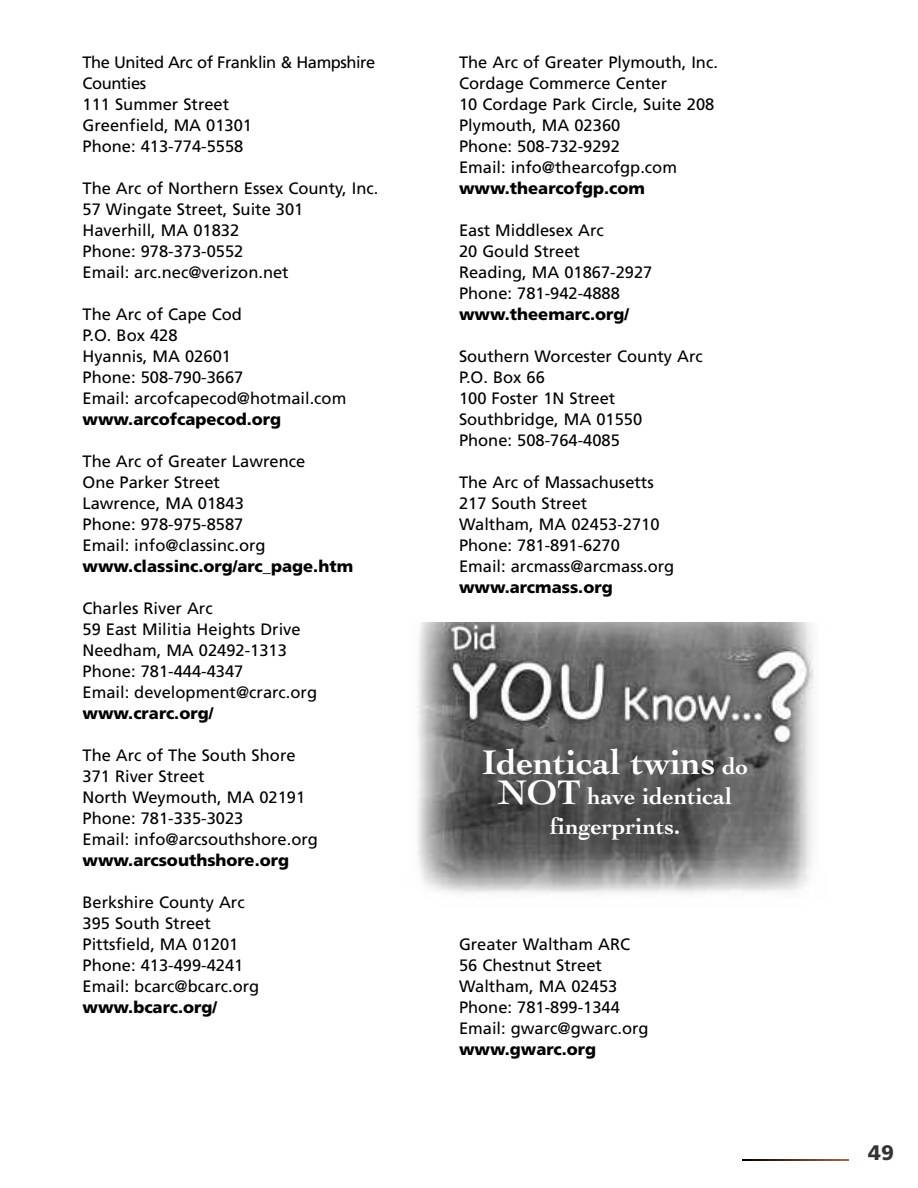
<style>
.page{position:relative;width:918px;height:1188px;background:#fff}
.page>*{position:absolute;margin:0;border:0;box-sizing:border-box;transform-origin:0 0}
.t1{font:700 36px "Cochin";color:#fff}
.t2{font:700 24px/30px "Cochin";color:#fff;text-align:center}
.t3{font:900 21px "Frutiger";color:#333}
.t4{font:16.5px/21px "Frutiger";color:#000}
.t5{font:900 16.5px "Frutiger";color:#000}
.s1{font-size:24px}
.s2{font-size:36px}
</style>
<div class="page">
<svg style="left:742px;top:1159px;width:107px;height:2px"></svg>
<img style="left:417px;top:622px;width:398px;height:271px">
<p class="t4" style="left:82px;top:53px;width:294px">The United Arc of Franklin &amp; Hampshire<br>Counties<br>111 Summer Street<br>Greenfield, MA 01301<br>Phone: 413-774-5558</p>
<p class="t4" style="left:82px;top:179px;width:297px">The Arc of Northern Essex County, Inc.<br>57 Wingate Street, Suite 301<br>Haverhill, MA 01832<br>Phone: 978-373-0552<br>Email: arc.nec@verizon.net</p>
<p class="t4" style="left:82px;top:305px;width:265px">The Arc of Cape Cod<br>P.O. Box 428<br>Hyannis, MA 02601<br>Phone: 508-790-3667<br>Email: arcofcapecod@hotmail.com</p>
<p class="t5" style="left:82px;top:412px;width:200px">www.arcofcapecod.org</p>
<p class="t4" style="left:82px;top:452px;width:224px">The Arc of Greater Lawrence<br>One Parker Street<br>Lawrence, MA 01843<br>Phone: 978-975-8587<br>Email: info@classinc.org</p>
<p class="t5" style="left:82px;top:560px;width:272px">www.classinc.org/arc_page.htm</p>
<p class="t4" style="left:82px;top:599px;width:236px">Charles River Arc<br>59 East Militia Heights Drive<br>Needham, MA 02492-1313<br>Phone: 781-444-4347<br>Email: development@crarc.org</p>
<p class="t5" style="left:82px;top:706px;width:132px">www.crarc.org/</p>
<p class="t4" style="left:82px;top:746px;width:237px">The Arc of The South Shore<br>371 River Street<br>North Weymouth, MA 02191<br>Phone: 781-335-3023<br>Email: info@arcsouthshore.org</p>
<p class="t5" style="left:82px;top:854px;width:208px">www.arcsouthshore.org</p>
<p class="t4" style="left:82px;top:893px;width:178px">Berkshire County Arc<br>395 South Street<br>Pittsfield, MA 01201<br>Phone: 413-499-4241<br>Email: bcarc@bcarc.org</p>
<p class="t5" style="left:82px;top:1000px;width:136px">www.bcarc.org/</p>
<p class="t4" style="left:459px;top:53px;width:260px">The Arc of Greater Plymouth, Inc.<br>Cordage Commerce Center<br>10 Cordage Park Circle, Suite 208<br>Plymouth, MA 02360<br>Phone: 508-732-9292<br>Email: info@thearcofgp.com</p>
<p class="t5" style="left:459px;top:182px;width:187px">www.thearcofgp.com</p>
<p class="t4" style="left:459px;top:221px;width:195px">East Middlesex Arc<br>20 Gould Street<br>Reading, MA 01867-2927<br>Phone: 781-942-4888</p>
<p class="t5" style="left:459px;top:308px;width:172px">www.theemarc.org/</p>
<p class="t4" style="left:459px;top:347px;width:245px">Southern Worcester County Arc<br>P.O. Box 66<br>100 Foster 1N Street<br>Southbridge, MA 01550<br>Phone: 508-764-4085</p>
<p class="t4" style="left:459px;top:473px;width:217px">The Arc of Massachusetts<br>217 South Street<br>Waltham, MA 02453-2710<br>Phone: 781-891-6270<br>Email: arcmass@arcmass.org</p>
<p class="t5" style="left:459px;top:580px;width:155px">www.arcmass.org</p>
<h1 class="t1" style="left:482px;top:741px;width:268px">Identical twins <span class="s1">do</span></h1>
<h2 class="t2" style="left:498px;top:781px;width:236px"><span class="s2">NOT</span> have identical fingerprints.</h2>
<p class="t4" style="left:459px;top:935px;width:191px">Greater Waltham ARC<br>56 Chestnut Street<br>Waltham, MA 02453<br>Phone: 781-899-1344<br>Email: gwarc@gwarc.org</p>
<p class="t5" style="left:459px;top:1042px;width:139px">www.gwarc.org</p>
<p class="t3" style="left:868px;top:1145px;width:27px">49</p>
</div>
